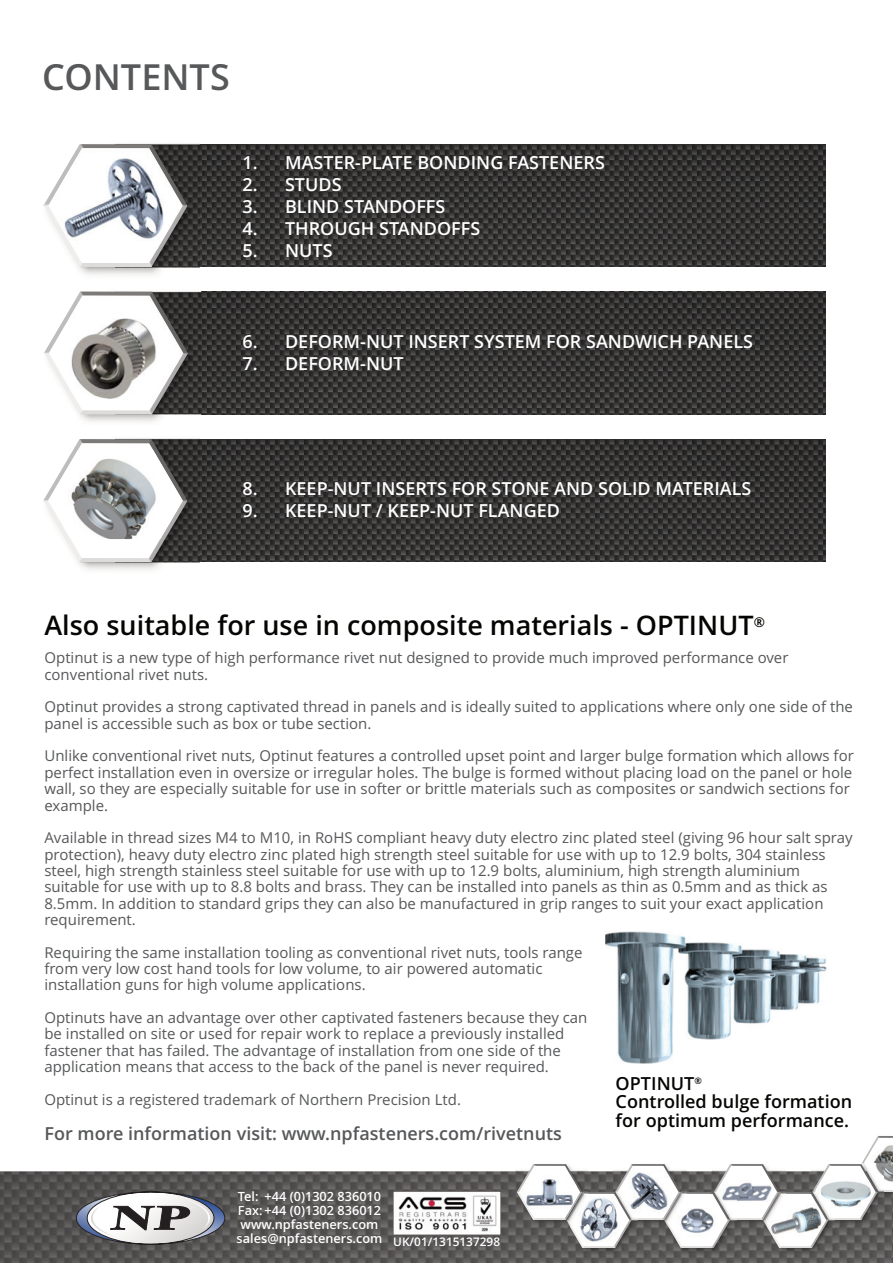
<style>
.page{position:relative;width:893px;height:1263px;background:#fff}
.page>*{position:absolute;margin:0;border:0;box-sizing:border-box;transform-origin:0 0}
.t1{font:600 36px "Open Sans";color:#57585a}
.t2{font:700 34.65px "Times New Roman";color:#231f20;scale:1.72 1}
.t3{font:600 27px "Open Sans";color:#050503}
.t4{font:600 18px "Open Sans";color:#fff}
.t5{font:600 18px/18.5px "Open Sans";color:#050503}
.t6{font:600 18px "Open Sans";color:#57585a}
.t7{font:15px/16.4px "Open Sans";color:#57585a}
.t8{font:600 12.75px "Open Sans";color:#fff}
</style>
<div class="page">
<img style="left:605px;top:931px;width:222px;height:133px">
<img style="left:200px;top:439px;width:626px;height:123px">
<img style="left:200px;top:292px;width:626px;height:122px">
<img style="left:200px;top:145px;width:626px;height:122px">
<img style="left:0;top:1172px;width:893px;height:91px">
<img style="left:761px;top:1248px;width:73px;height:6px">
<img style="left:663px;top:1248px;width:73px;height:6px">
<img style="left:565px;top:1248px;width:73px;height:6px">
<img style="left:515px;top:1170px;width:2px;height:56px">
<svg style="left:517px;top:1136px;width:376px;height:112px"></svg>
<img style="left:519px;top:1174px;width:58px;height:41px">
<img style="left:393px;top:1191px;width:108px;height:44px">
<svg style="left:76px;top:1191px;width:149px;height:54px"></svg>
<img style="left:91px;top:1203px;width:33px;height:36px">
<img style="left:177px;top:1197px;width:33px;height:36px">
<img style="left:78px;top:438px;width:122px;height:132px">
<svg style="left:43px;top:439px;width:145px;height:123px"></svg>
<img style="left:48px;top:449px;width:135px;height:90px">
<img style="left:80px;top:291px;width:120px;height:131px">
<svg style="left:44px;top:292px;width:144px;height:123px"></svg>
<img style="left:59px;top:296px;width:124px;height:107px">
<img style="left:43px;top:143px;width:157px;height:132px">
<svg style="left:44px;top:144px;width:144px;height:123px"></svg>
<img style="left:55px;top:148px;width:118px;height:101px">
<p class="t1" style="left:42px;top:62px;width:189px">CONTENTS</p>
<p class="t4" style="left:243px;top:155px;width:364px">1. MASTER-PLATE BONDING FASTENERS</p>
<p class="t4" style="left:243px;top:177px;width:101px">2. STUDS</p>
<p class="t4" style="left:243px;top:199px;width:204px">3. BLIND STANDOFFS</p>
<p class="t4" style="left:243px;top:221px;width:239px">4. THROUGH STANDOFFS</p>
<p class="t4" style="left:243px;top:243px;width:92px">5. NUTS</p>
<p class="t4" style="left:243px;top:335px;width:512px">6. DEFORM-NUT INSERT SYSTEM FOR SANDWICH PANELS</p>
<p class="t4" style="left:243px;top:357px;width:163px">7. DEFORM-NUT</p>
<p class="t4" style="left:243px;top:481px;width:510px">8. KEEP-NUT INSERTS FOR STONE AND SOLID MATERIALS</p>
<p class="t4" style="left:243px;top:503px;width:319px">9. KEEP-NUT / KEEP-NUT FLANGED</p>
<p class="t3" style="left:44px;top:615px;width:722px">Also suitable for use in composite materials - OPTINUT<sup>®</sup></p>
<p class="t7" style="left:44px;top:651px;width:746px">Optinut is a new type of high performance rivet nut designed to provide much improved performance over conventional rivet nuts.</p>
<p class="t7" style="left:44px;top:700px;width:810px">Optinut provides a strong captivated thread in panels and is ideally suited to applications where only one side of the panel is accessible such as box or tube section.</p>
<p class="t7" style="left:44px;top:749px;width:811px">Unlike conventional rivet nuts, Optinut features a controlled upset point and larger bulge formation which allows for perfect installation even in oversize or irregular holes. The bulge is formed without placing load on the panel or hole wall, so they are especially suitable for use in softer or brittle materials such as composites or sandwich sections for example.</p>
<p class="t7" style="left:44px;top:831px;width:810px">Available in thread sizes M4 to M10, in RoHS compliant heavy duty electro zinc plated steel (giving 96 hour salt spray protection), heavy duty electro zinc plated high strength steel suitable for use with up to 12.9 bolts, 304 stainless steel, high strength stainless steel suitable for use with up to 12.9 bolts, aluminium, high strength aluminium suitable for use with up to 8.8 bolts and brass. They can be installed into panels as thin as 0.5mm and as thick as 8.5mm. In addition to standard grips they can also be manufactured in grip ranges to suit your exact application requirement.</p>
<p class="t7" style="left:44px;top:945px;width:540px">Requiring the same installation tooling as conventional rivet nuts, tools range from very low cost hand tools for low volume, to air powered automatic installation guns for high volume applications.</p>
<p class="t7" style="left:44px;top:1011px;width:545px">Optinuts have an advantage over other captivated fasteners because they can be installed on site or used for repair work to replace a previously installed fastener that has failed. The advantage of installation from one side of the application means that access to the back of the panel is never required.</p>
<p class="t7" style="left:44px;top:1092px;width:418px">Optinut is a registered trademark of Northern Precision Ltd.</p>
<p class="t6" style="left:44px;top:1126px;width:519px">For more information visit: www.npfasteners.com/rivetnuts</p>
<p class="t5" style="left:616px;top:1076px;width:238px">OPTINUT<sup>®<br></sup>Controlled bulge formation for optimum performance.</p>
<p class="t2" style="left:110px;top:1197px;width:50px">NP</p>
<p class="t8" style="left:238px;top:1191px;width:145px">Tel: +44 (0)1302 836010</p>
<p class="t8" style="left:238px;top:1205px;width:145px">Fax: +44 (0)1302 836012</p>
<p class="t8" style="left:241px;top:1219px;width:139px">www.npfasteners.com</p>
<p class="t8" style="left:237px;top:1233px;width:265px">sales@npfasteners.com <sub>UK/01/1315137298</sub></p>
</div>
